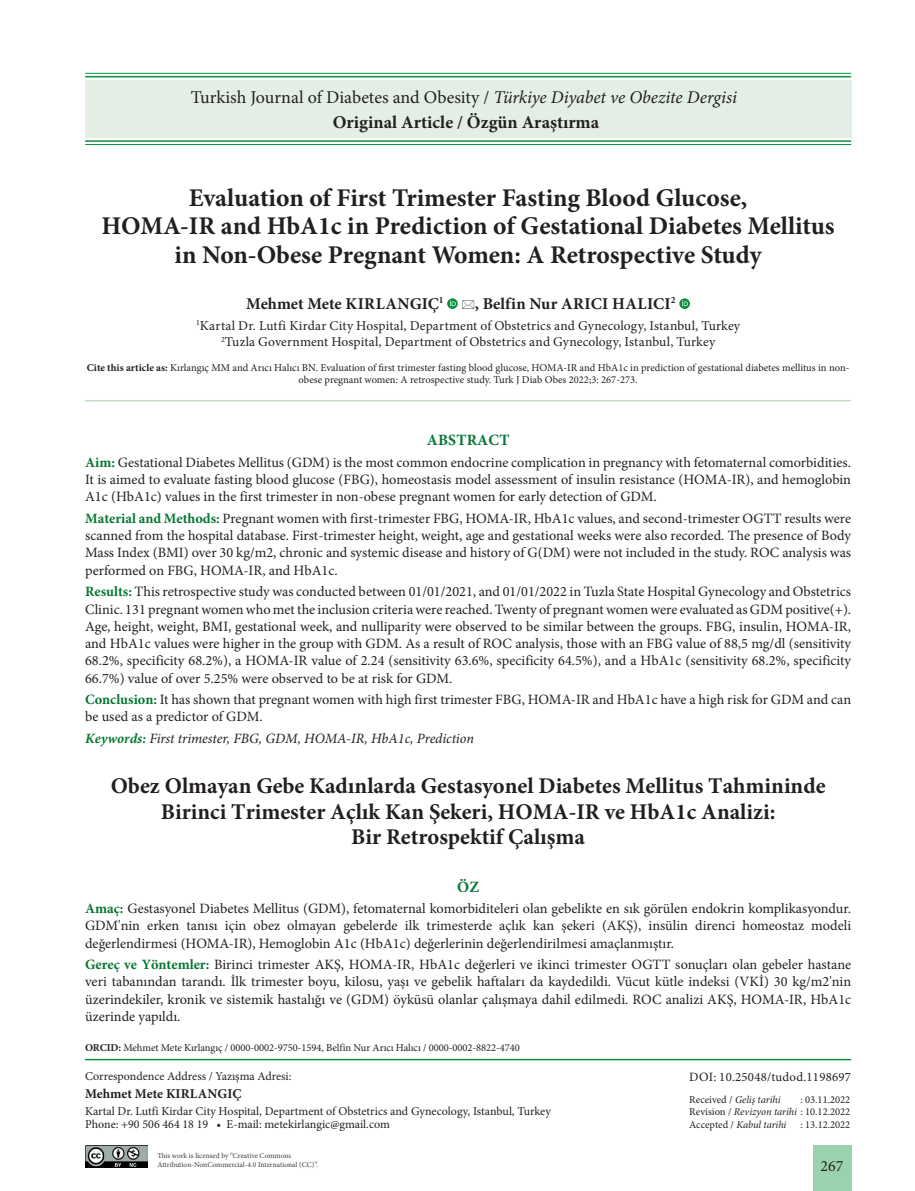
<style>
.page{position:relative;width:915px;height:1191px;background:#fff}
.page>*{position:absolute;margin:0;border:0;box-sizing:border-box;transform-origin:0 0}
.t1{font:700 25.5px/28.5px "Minion Pro";color:#231f20;text-align:center}
.t2{font:700 22.5px/25.5px "Minion Pro";color:#231f20;text-align:center}
.t3{font:18px "Minion Pro";color:#231f20}
.t4{font:700 18px "Minion Pro";color:#231f20}
.t5{font:700 16.5px "Minion Pro";letter-spacing:.01em;color:#231f20}
.t6{font:700 15.75px "Minion Pro";letter-spacing:.01em;color:#057732}
.t7{font:15.75px "Minion Pro";color:#231f20}
.t8{font:14.25px/17.2px "Minion Pro";color:#231f20;text-align:justify}
.t9{font:italic 14.25px "Minion Pro";letter-spacing:-.005em;color:#231f20}
.t10{font:13.5px/16.5px "Minion Pro";letter-spacing:.01em;color:#231f20;text-align:center}
.t11{font:700 13.5px "Minion Pro";color:#231f20}
.t12{font:12.75px "Minion Pro";letter-spacing:.02em;color:#231f20}
.t13{font:12px/13.5px "Minion Pro";color:#231f20}
.t14{font:10.5px/12.6px "Minion Pro";letter-spacing:-.005em;color:#231f20;text-align:justify}
.t15{font:italic 10.5px "Minion Pro";letter-spacing:-.01em;color:#231f20}
.t16{font:7.5px/9px "Minion Pro";letter-spacing:-.005em;color:#3e3e3f}
.s1{font-style:italic}
.s2{font-weight:700}
.s3{font-weight:700;color:#057732}
.s4{font-style:normal}
</style>
<div class="page">
<div style="left:85px;top:80px;width:765px;height:57px;background:#e3efe4"></div>
<hr style="left:85px;top:76px;width:765px;height:1px;background:#089240">
<hr style="left:85px;top:140px;width:765px;height:2px;background:#089240">
<hr style="left:85px;top:73px;width:765px;height:1px;background:#089240">
<hr style="left:85px;top:144px;width:765px;height:1px;background:#089240">
<hr style="left:85px;top:1058px;width:765px;height:2px;background:#089240">
<div style="left:812px;top:1145px;width:38px;height:46px;background:#9ad2ae"></div>
<img style="left:85px;top:1145px;width:63px;height:22px">
<hr style="left:85px;top:400px;width:765px;height:1px;background:#c0dbc2">
<svg style="left:679px;top:298px;width:10px;height:11px"></svg>
<svg style="left:447px;top:298px;width:11px;height:11px"></svg>
<p class="t3" style="left:191px;top:85px;width:547px">Turkish Journal of Diabetes and Obesity / <span class="s1">Türkiye Diyabet ve Obezite Dergisi</span></p>
<p class="t4" style="left:333px;top:110px;width:268px">Original Article / Özgün Araştırma</p>
<h1 class="t1" style="left:101px;top:183px;width:734px">Evaluation of First Trimester Fasting Blood Glucose,<br>HOMA-IR and HbA1c in Prediction of Gestational Diabetes Mellitus in Non-Obese Pregnant Women: A Retrospective Study</h1>
<p class="t5" style="left:246px;top:292px;width:199px">Mehmet Mete KIRLANGIÇ<sup>1</sup></p>
<p class="t5" style="left:474px;top:292px;width:202px">, Belfin Nur ARICI HALICI<sup>2</sup></p>
<p class="t10" style="left:196px;top:317px;width:545px"><sup>1</sup>Kartal Dr. Lutfi Kirdar City Hospital, Department of Obstetrics and Gynecology, Istanbul, Turkey<br><sup>2</sup>Tuzla Government Hospital, Department of Obstetrics and Gynecology, Istanbul, Turkey</p>
<p class="t14" style="left:87px;top:361px;width:764px;line-height:12px;text-align:center"><span class="s2">Cite this article as:</span> Kırlangıç MM and Arıcı Halıcı BN. Evaluation of first trimester fasting blood glucose, HOMA-IR and HbA1c in prediction of gestational diabetes mellitus in non&shy;obese pregnant women: A retrospective study. Turk J Diab Obes 2022;3: 267-273.</p>
<p class="t6" style="left:426px;top:429px;width:84px">ABSTRACT</p>
<p class="t8" style="left:85px;top:454px;width:767px"><span class="s3">Aim:</span> Gestational Diabetes Mellitus (GDM) is the most common endocrine complication in pregnancy with fetomaternal comorbidities.<br>It is aimed to evaluate fasting blood glucose (FBG), homeostasis model assessment of insulin resistance (HOMA-IR), and hemoglobin A1c (HbA1c) values in the first trimester in non-obese pregnant women for early detection of GDM.</p>
<p class="t8" style="left:85px;top:510px;width:767px"><span class="s3">Material and Methods:</span> Pregnant women with first-trimester FBG, HOMA-IR, HbA1c values, and second-trimester OGTT results were scanned from the hospital database. First-trimester height, weight, age and gestational weeks were also recorded. The presence of Body Mass Index (BMI) over 30 kg/m2, chronic and systemic disease and history of G(DM) were not included in the study. ROC analysis was performed on FBG, HOMA-IR, and HbA1c.</p>
<p class="t8" style="left:85px;top:583px;width:767px"><span class="s3">Results:</span> This retrospective study was conducted between 01/01/2021, and 01/01/2022 in Tuzla State Hospital Gynecology and Obstetrics Clinic. 131 pregnant women who met the inclusion criteria were reached. Twenty of pregnant women were evaluated as GDM positive(+).<br>Age, height, weight, BMI, gestational week, and nulliparity were observed to be similar between the groups. FBG, insulin, HOMA-IR, and HbA1c values were higher in the group with GDM. As a result of ROC analysis, those with an FBG value of 88,5 mg/dl (sensitivity 68.2%, specificity 68.2%), a HOMA-IR value of 2.24 (sensitivity 63.6%, specificity 64.5%), and a HbA1c (sensitivity 68.2%, specificity 66.7%) value of over 5.25% were observed to be at risk for GDM.</p>
<p class="t8" style="left:85px;top:691px;width:767px"><span class="s3">Conclusion:</span> It has shown that pregnant women with high first trimester FBG, HOMA-IR and HbA1c have a high risk for GDM and can be used as a predictor of GDM.</p>
<p class="t9" style="left:85px;top:728px;width:390px"><span class="s3">Keywords:</span> First trimester, FBG, GDM, HOMA-IR, HbA1c, Prediction</p>
<h2 class="t2" style="left:111px;top:773px;width:716px">Obez Olmayan Gebe Kadınlarda Gestasyonel Diabetes Mellitus Tahmininde<br>Birinci Trimester Açlık Kan Şekeri, HOMA-IR ve HbA1c Analizi:<br>Bir Retrospektif Çalışma</h2>
<p class="t6" style="left:457px;top:875px;width:23px">ÖZ</p>
<p class="t8" style="left:85px;top:900px;width:767px"><span class="s3">Amaç:</span> Gestasyonel Diabetes Mellitus (GDM), fetomaternal komorbiditeleri olan gebelikte en sık görülen endokrin komplikasyondur.<br>GDM'nin erken tanısı için obez olmayan gebelerde ilk trimesterde açlık kan şekeri (AKŞ), insülin direnci homeostaz modeli değerlendirmesi (HOMA-IR), Hemoglobin A1c (HbA1c) değerlerinin değerlendirilmesi amaçlanmıştır.</p>
<p class="t8" style="left:85px;top:956px;width:767px"><span class="s3">Gereç ve Yöntemler:</span> Birinci trimester AKŞ, HOMA-IR, HbA1c değerleri ve ikinci trimester OGTT sonuçları olan gebeler hastane veri tabanından tarandı. İlk trimester boyu, kilosu, yaşı ve gebelik haftaları da kaydedildi. Vücut kütle indeksi (VKİ) 30 kg/m2'nin üzerindekiler, kronik ve sistemik hastalığı ve (GDM) öyküsü olanlar çalışmaya dahil edilmedi. ROC analizi AKŞ, HOMA-IR, HbA1c üzerinde yapıldı.</p>
<p class="t14" style="left:85px;top:1041px;width:436px"><span class="s2">ORCID:</span> Mehmet Mete Kırlangıç / 0000-0002-9750-1594, Belfin Nur Arıcı Halıcı / 0000-0002-8822-4740</p>
<p class="t13" style="left:85px;top:1069px;width:208px">Correspondence Address / Yazışma Adresi:</p>
<p class="t11" style="left:85px;top:1084px;width:158px">Mehmet Mete KIRLANGIÇ</p>
<p class="t13" style="left:85px;top:1104px;width:467px">Kartal Dr. Lutfi Kirdar City Hospital, Department of Obstetrics and Gynecology, Istanbul, Turkey<br>Phone: +90 506 464 18 19 • E-mail: metekirlangic@gmail.com</p>
<p class="t16" style="left:157px;top:1151px;width:162px">This work is licensed by “Creative Commons<br>Attribution-NonCommercial-4.0 International (CC)”.</p>
<p class="t12" style="left:689px;top:1068px;width:163px">DOI: 10.25048/tudod.1198697</p>
<p class="t15" style="left:689px;top:1092px;width:93px"><span class="s4">Received /</span> Geliş tarihi</p>
<p class="t14" style="left:689px;top:1093px;width:162px;text-indent:111px">: 03.11.2022<br>Revision / <span class="s1">Revizyon tarihi</span> : 10.12.2022<br>Accepted / <span class="s1">Kabul tarihi</span></p>
<p class="t14" style="left:800px;top:1118px;width:51px">: 13.12.2022</p>
<p class="t7" style="left:820px;top:1155px;width:24px">267</p>
</div>
